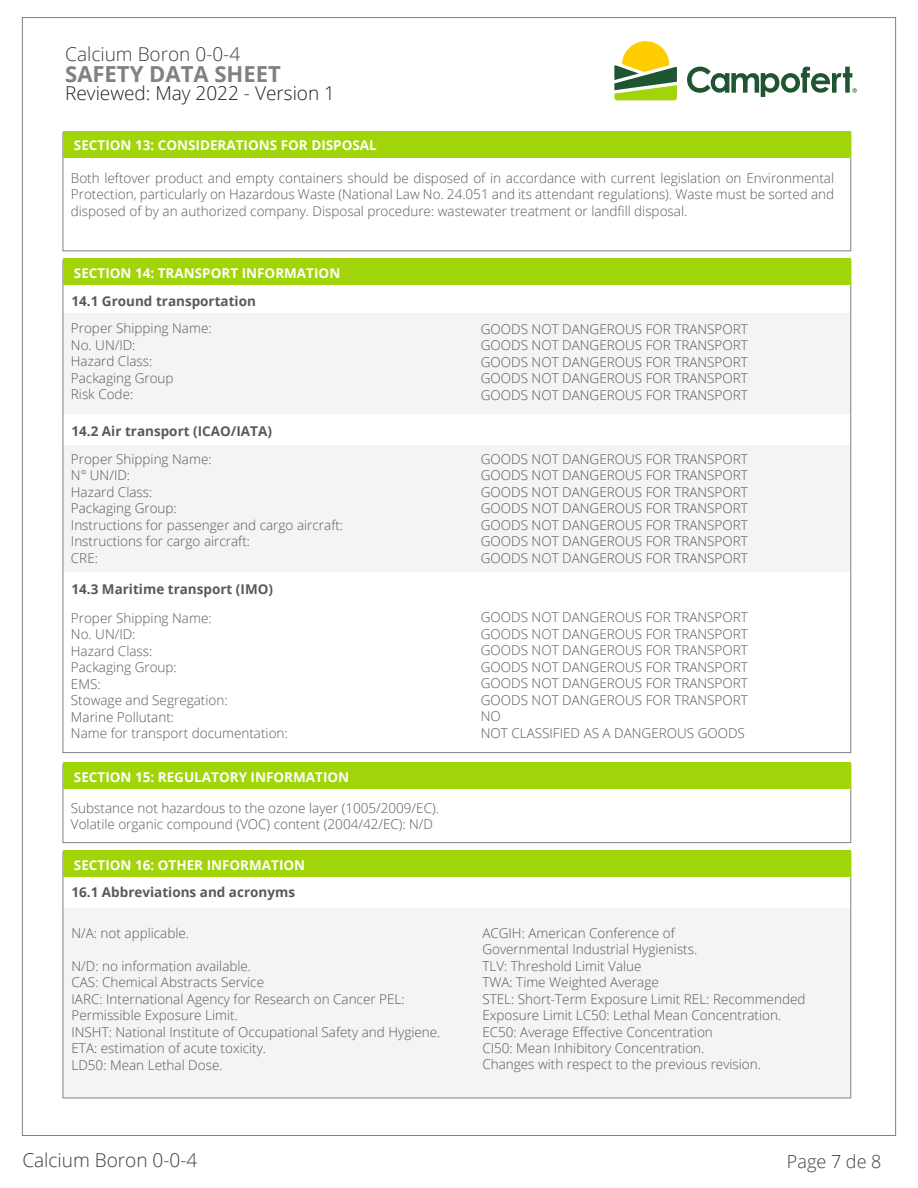
<style>
.page{position:relative;width:918px;height:1188px;background:#fff}
.page>*{position:absolute;margin:0;border:0;box-sizing:border-box;transform-origin:0 0}
.t1{font:700 22.05px "Open Sans";color:#808180}
.t2{font:300 19.05px "Open Sans";color:#3e3e3f}
.t3{font:300 19.05px "Open Sans";color:#231f20}
.t4{font:300 18px "Open Sans";color:#3e3e3f}
.t5{font:300 13.5px/16.5px "Open Sans";color:#59585b}
.t6{font:700 13.5px "Open Sans";color:#fff}
.t7{font:700 13.5px "Open Sans";color:#59585b}
</style>
<div class="page">
<div style="left:63px;top:132px;width:788px;height:119px;border:1px solid #818386"></div>
<div style="left:63px;top:314px;width:788px;height:100px;background:#f3f4f4"></div>
<div style="left:63px;top:445px;width:788px;height:126px;background:#f3f4f4"></div>
<div style="left:63px;top:909px;width:788px;height:189px;background:#f3f4f4"></div>
<div style="left:63px;top:764px;width:788px;height:79px;border:1px solid #818386"></div>
<div style="left:63px;top:762px;width:788px;height:27px;background:#a2d40a"></div>
<div style="left:63px;top:258px;width:788px;height:27px;background:#a2d40a"></div>
<div style="left:63px;top:131px;width:788px;height:27px;background:#a2d40a"></div>
<div style="left:63px;top:850px;width:788px;height:27px;background:#a2d40a"></div>
<svg style="left:614px;top:41px;width:63px;height:59px"></svg>
<svg style="left:687px;top:67px;width:170px;height:30px"></svg>
<h2 class="t2" style="left:65px;top:41px;width:177px">Calcium Boron 0-0-4</h2>
<h1 class="t1" style="left:65px;top:58px;width:217px">SAFETY DATA SHEET</h1>
<h2 class="t3" style="left:65px;top:80px;width:271px">Reviewed: May 2022 - Version 1</h2>
<p class="t6" style="left:74px;top:136px;width:304px">SECTION 13: CONSIDERATIONS FOR DISPOSAL</p>
<p class="t5" style="left:71px;top:169px;width:765px;text-align:justify">Both leftover product and empty containers should be disposed of in accordance with current legislation on Environmental Protection, particularly on Hazardous Waste (National Law No. 24.051 and its attendant regulations). Waste must be sorted and disposed of by an authorized company. Disposal procedure: wastewater treatment or landfill disposal.</p>
<p class="t6" style="left:74px;top:264px;width:268px">SECTION 14: TRANSPORT INFORMATION</p>
<p class="t7" style="left:71px;top:292px;width:186px">14.1 Ground transportation</p>
<p class="t5" style="left:71px;top:320px;width:142px">Proper Shipping Name:<br>No. UN/ID:<br>Hazard Class:<br>Packaging Group<br>Risk Code:</p>
<p class="t7" style="left:71px;top:421px;width:202px">14.2 Air transport (ICAO/IATA)</p>
<p class="t5" style="left:71px;top:450px;width:274px">Proper Shipping Name:<br>N° UN/ID:<br>Hazard Class:<br>Packaging Group:<br>Instructions for passenger and cargo aircraft:<br>Instructions for cargo aircraft:<br>CRE:</p>
<p class="t7" style="left:71px;top:580px;width:203px">14.3 Maritime transport (IMO)</p>
<p class="t5" style="left:71px;top:609px;width:218px">Proper Shipping Name:<br>No. UN/ID:<br>Hazard Class:<br>Packaging Group:<br>EMS:<br>Stowage and Segregation:<br>Marine Pollutant:<br>Name for transport documentation:</p>
<p class="t6" style="left:74px;top:768px;width:277px">SECTION 15: REGULATORY INFORMATION</p>
<p class="t5" style="left:71px;top:799px;width:370px">Substance not hazardous to the ozone layer (1005/2009/EC).<br>Volatile organic compound (VOC) content (2004/42/EC): N/D</p>
<p class="t6" style="left:74px;top:855px;width:233px">SECTION 16: OTHER INFORMATION</p>
<p class="t7" style="left:71px;top:882px;width:225px">16.1 Abbreviations and acronyms</p>
<p class="t5" style="left:71px;top:924px;width:119px">N/A: not applicable.</p>
<p class="t5" style="left:71px;top:957px;width:370px">N/D: no information available.<br>CAS: Chemical Abstracts Service<br>IARC: International Agency for Research on Cancer PEL:<br>Permissible Exposure Limit.<br>INSHT: National Institute of Occupational Safety and Hygiene.<br>ETA: estimation of acute toxicity.<br>LD50: Mean Lethal Dose.</p>
<h2 class="t2" style="left:22px;top:1148px;width:177px">Calcium Boron 0-0-4</h2>
<p class="t5" style="left:481px;top:320px;width:269px;text-align:justify">GOODS NOT DANGEROUS FOR TRANSPORT GOODS NOT DANGEROUS FOR TRANSPORT GOODS NOT DANGEROUS FOR TRANSPORT GOODS NOT DANGEROUS FOR TRANSPORT GOODS NOT DANGEROUS FOR TRANSPORT</p>
<p class="t5" style="left:481px;top:450px;width:269px;text-align:justify">GOODS NOT DANGEROUS FOR TRANSPORT GOODS NOT DANGEROUS FOR TRANSPORT GOODS NOT DANGEROUS FOR TRANSPORT GOODS NOT DANGEROUS FOR TRANSPORT GOODS NOT DANGEROUS FOR TRANSPORT GOODS NOT DANGEROUS FOR TRANSPORT GOODS NOT DANGEROUS FOR TRANSPORT</p>
<p class="t5" style="left:481px;top:609px;width:269px">GOODS NOT DANGEROUS FOR TRANSPORT<br>GOODS NOT DANGEROUS FOR TRANSPORT<br>GOODS NOT DANGEROUS FOR TRANSPORT<br>GOODS NOT DANGEROUS FOR TRANSPORT<br>GOODS NOT DANGEROUS FOR TRANSPORT<br>GOODS NOT DANGEROUS FOR TRANSPORT<br>NO<br>NOT CLASSIFIED AS A DANGEROUS GOODS</p>
<p class="t5" style="left:482px;top:924px;width:325px">ACGIH: American Conference of<br>Governmental Industrial Hygienists.<br>TLV: Threshold Limit Value<br>TWA: Time Weighted Average<br>STEL: Short-Term Exposure Limit REL: Recommended Exposure Limit LC50: Lethal Mean Concentration.<br>EC50: Average Effective Concentration<br>CI50: Mean Inhibitory Concentration.<br>Changes with respect to the previous revision.</p>
<h3 class="t4" style="left:787px;top:1149px;width:96px">Page 7 de 8</h3>
</div>
